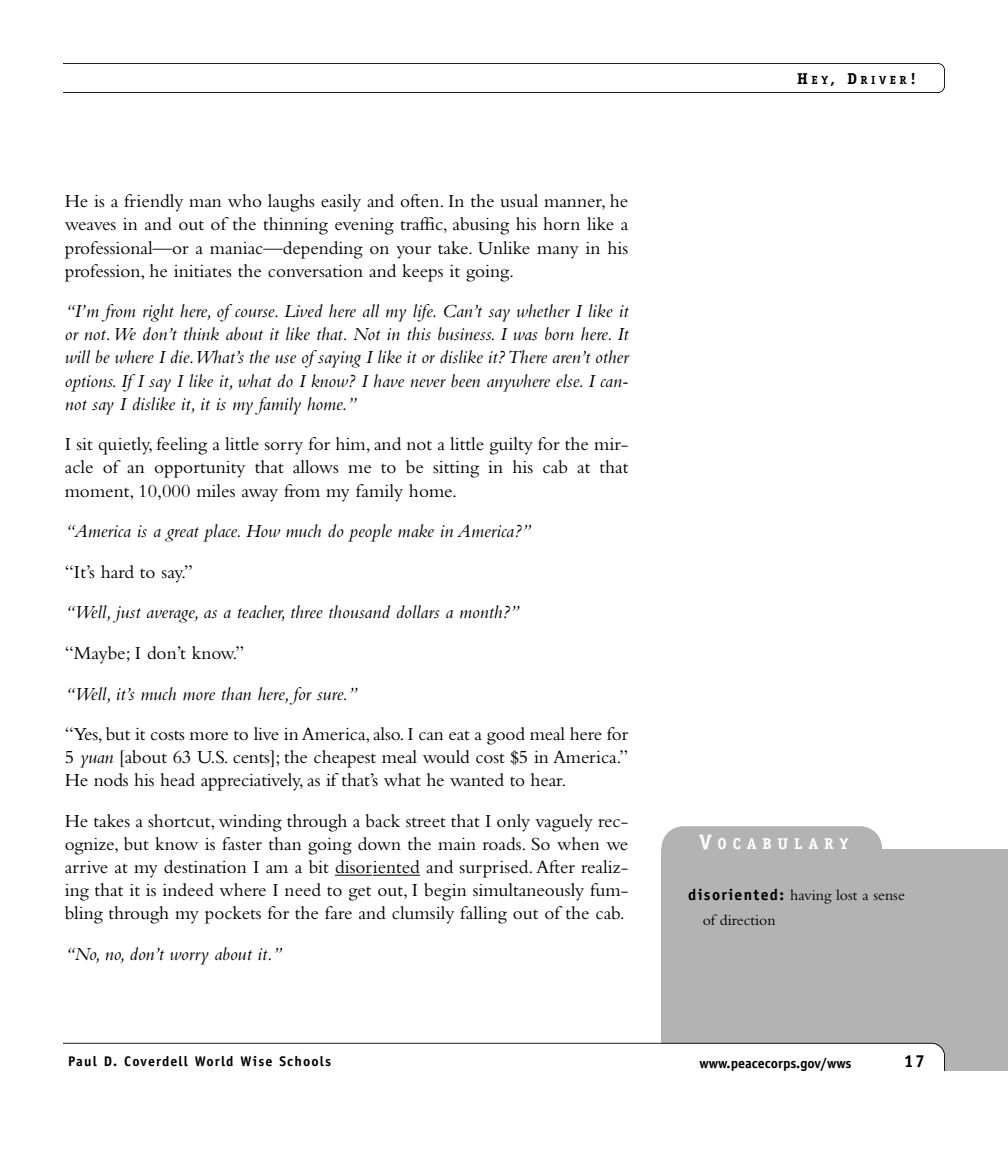
<style>
.page{position:relative;width:1008px;height:1166px;background:#fff}
.page>*{position:absolute;margin:0;border:0;box-sizing:border-box;transform-origin:0 0}
.t1{font:19.25px/23.1px "Bembo";color:#000;text-align:justify}
.t2{font:italic 19.25px/23.1px "Bembo";color:#000;text-align:justify}
.t3{font:700 17.5px "Officina Sans";color:#000}
.t4{font:15.75px/24.5px "Bembo";color:#000}
.t5{font:700 15.75px "Officina Serif";letter-spacing:.37em;color:#fff}
.t6{font:700 14px "Officina Sans";letter-spacing:.085em;color:#000}
.t7{font:700 14px "Officina Sans";color:#000}
.t8{font:700 11.9px "Officina Serif";letter-spacing:.295em;color:#000}
.s1{font-style:italic}
.s2{font-size:15.75px}
.s3{font-size:21px}
.s4{font-family:"Officina Sans";font-weight:700}
</style>
<div class="page">
<div style="left:662px;top:849px;width:346px;height:222px;background:#b3b3b3"></div>
<div style="left:30px;top:1043px;width:914px;height:75px;background:#fff;border-radius:13px"></div>
<div style="left:29px;top:1042px;width:916px;height:77px;border:2px solid #000;border-radius:13px"></div>
<div style="left:0;top:1071px;width:1008px;height:95px;background:#fff"></div>
<div style="left:50px;top:63px;width:895px;height:30px;border:2px solid #000;border-radius:7px"></div>
<div style="left:24px;top:63px;width:39px;height:42px;background:#fff"></div>
<div style="left:0;top:1036px;width:63px;height:125px;background:#fff"></div>
<div style="left:662px;top:826px;width:220px;height:43px;background:#b3b3b3;border-radius:22px"></div>
<hr style="left:335px;top:874px;width:37px;height:1px;background:#000">
<hr style="left:373px;top:874px;width:47px;height:1px;background:#000">
<div style="left:902px;top:1052px;width:41px;height:49px;background:#fff"></div>
<p class="t1" style="left:65px;top:192px;width:565px">He is a friendly man who laughs easily and often. In the usual manner, he weaves in and out of the thinning evening traffic, abusing his horn like a professional—or a maniac—depending on your take. Unlike many in his profession, he initiates the conversation and keeps it going.</p>
<p class="t2" style="left:65px;top:301px;width:565px">“I’m from right here, of course. Lived here all my life. Can’t say whether I like it or not.We don’t think about it like that. Not in this business. I was born here. It will be where I die.What’s the use of saying I like it or dislike it? There aren’t other options. If I say I like it, what do I know? I have never been anywhere else. I can&shy;not say I dislike it, it is my family home.”</p>
<p class="t1" style="left:65px;top:434px;width:565px">I sit quietly, feeling a little sorry for him, and not a little guilty for the mir&shy;acle of an opportunity that allows me to be sitting in his cab at that moment, 10,000 miles away from my family home.</p>
<p class="t2" style="left:65px;top:521px;width:468px">“America is a great place. How much do people make in America?”</p>
<p class="t1" style="left:65px;top:562px;width:130px">“It’s hard to say.”</p>
<p class="t2" style="left:65px;top:602px;width:457px">“Well, just average, as a teacher, three thousand dollars a month?”</p>
<p class="t1" style="left:65px;top:643px;width:181px">“Maybe; I don’t know.”</p>
<p class="t2" style="left:65px;top:684px;width:295px">“Well, it’s much more than here, for sure.”</p>
<p class="t1" style="left:65px;top:724px;width:565px">“Yes, but it costs more to live in America, also. I can eat a good meal here for 5 <span class="s1">yuan</span> [about 63 U.S. cents]; the cheapest meal would cost $5 in America.” He nods his head appreciatively, as if that’s what he wanted to hear.</p>
<p class="t1" style="left:65px;top:811px;width:565px">He takes a shortcut, winding through a back street that I only vaguely rec&shy;ognize, but know is faster than going down the main roads. So when we arrive at my destination I am a bit disoriented and surprised. After realiz&shy;ing that it is indeed where I need to get out, I begin simultaneously fum&shy;bling through my pockets for the fare and clumsily falling out of the cab.</p>
<p class="t2" style="left:65px;top:944px;width:219px">“No, no, don’t worry about it.”</p>
<p class="t6" style="left:68px;top:1055px;width:264px">Paul D. Coverdell World Wise Schools</p>
<p class="t8" style="left:797px;top:75px;width:120px"><span class="s2">H</span>EY<span class="s2">, D</span>RIVER<span class="s2">!</span></p>
<p class="t5" style="left:699px;top:838px;width:151px"><span class="s3">V</span>OCABULARY</p>
<p class="t4" style="left:703px;top:884px;width:204px;text-indent:-14px"><span class="s4">disoriented:</span> having lost a sense of direction</p>
<p class="t7" style="left:700px;top:1058px;width:153px">www.peacecorps.gov/wws</p>
<p class="t3" style="left:904px;top:1054px;width:22px">17</p>
</div>
